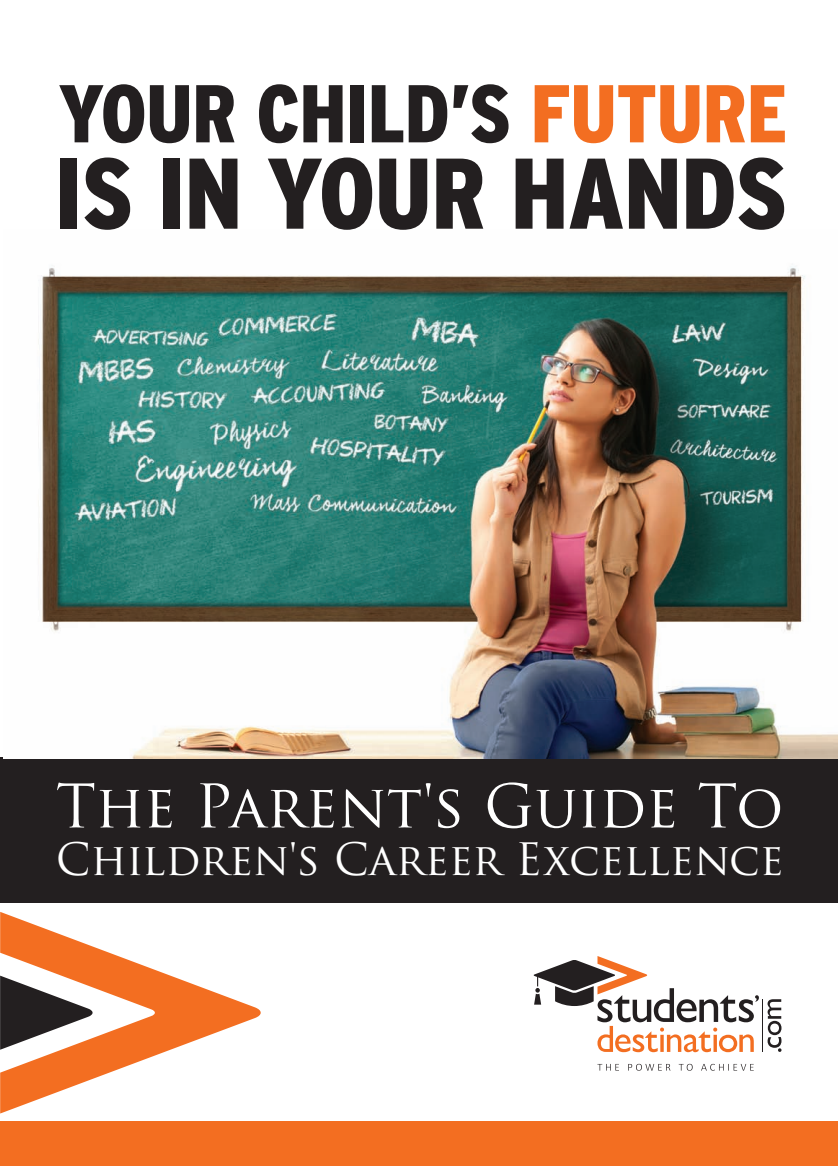
<style>
.page{position:relative;width:838px;height:1166px;background:#fff}
.page>*{position:absolute;margin:0;border:0;box-sizing:border-box;transform-origin:0 0}
.t1{font:900 100.05px "Interstate Cond Mono";letter-spacing:-.01em;color:#231f20}
.t2{font:900 81.6px "Interstate Cond Mono";letter-spacing:-.01em;color:#231f20}
.t3{font:58.5px "Trajan Pro";letter-spacing:-.005em;color:#fff}
.t4{font:43.5px "Trajan Pro";letter-spacing:-.005em;color:#fff}
.s1{color:#f36e21}
</style>
<div class="page">
<div style="left:0;top:757px;width:838px;height:145px;background:#231f20"></div>
<div style="left:0;top:1121px;width:838px;height:44px;background:#f36e21"></div>
<img style="left:3px;top:267px;width:835px;height:491px">
<hr style="left:762px;top:998px;width:1px;height:53px;background:#231f20">
<svg style="left:533px;top:956px;width:226px;height:95px"></svg>
<svg style="left:767px;top:999px;width:14px;height:52px"></svg>
<svg style="left:597px;top:1063px;width:22px;height:7px"></svg>
<svg style="left:628px;top:1063px;width:42px;height:7px"></svg>
<svg style="left:678px;top:1063px;width:14px;height:7px"></svg>
<svg style="left:701px;top:1063px;width:52px;height:7px"></svg>
<svg style="left:0;top:912px;width:261px;height:201px"></svg>
<svg style="left:0;top:975px;width:94px;height:74px"></svg>
<h2 class="t2" style="left:58px;top:68px;width:730px">YOUR CHILD’S <span class="s1">FUTURE</span></h2>
<h1 class="t1" style="left:55px;top:138px;width:734px">IS IN YOUR HANDS</h1>
<h3 class="t3" style="left:56px;top:768px;width:729px">The Parent's Guide To</h3>
<p class="t4" style="left:56px;top:831px;width:729px">Children's Career Excellence</p>
</div>
